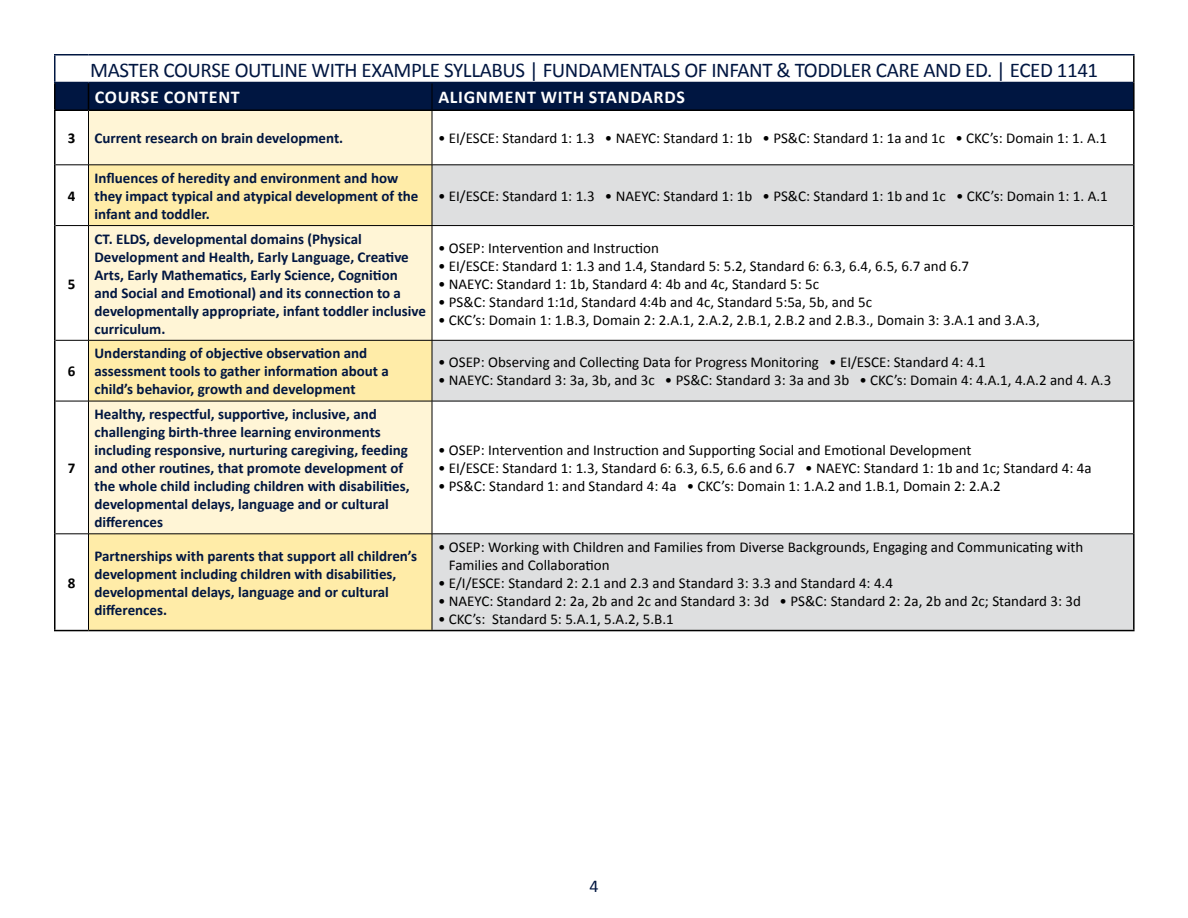
<style>
.page{position:relative;width:1188px;height:918px;background:#fff}
.page>*{position:absolute;margin:0;border:0;box-sizing:border-box;transform-origin:0 0}
.t1{font:21px "Calibri";letter-spacing:-.02em;color:#001641}
.t2{font:700 18px "Calibri";letter-spacing:.04em;color:#fff}
.t3{font:18px "Calibri";color:#001641}
.t4{font:15px/18px "Calibri";color:#000}
.t5{font:700 15px/18px "Calibri";color:#001641}
.t6{font:700 15px "Calibri";color:#000}
</style>
<div class="page">
<div style="left:89px;top:111px;width:343px;height:54px;background:#fff5d6"></div>
<svg style="left:89px;top:166px;width:343px;height:464px;background:#fdefbf"></svg>
<svg style="left:433px;top:166px;width:700px;height:464px"></svg>
<hr style="left:432px;top:111px;width:1px;height:54px;background:#000">
<hr style="left:56px;top:165px;width:32px;height:1px;background:#000">
<hr style="left:88px;top:165px;width:344px;height:1px;background:#000">
<hr style="left:432px;top:165px;width:701px;height:1px;background:#000">
<hr style="left:432px;top:165px;width:1px;height:60px;background:#000">
<hr style="left:56px;top:225px;width:32px;height:1px;background:#000">
<hr style="left:88px;top:225px;width:344px;height:1px;background:#000">
<hr style="left:432px;top:225px;width:701px;height:1px;background:#000">
<hr style="left:432px;top:226px;width:1px;height:114px;background:#000">
<hr style="left:56px;top:340px;width:32px;height:1px;background:#000">
<hr style="left:88px;top:340px;width:344px;height:1px;background:#000">
<hr style="left:432px;top:340px;width:701px;height:1px;background:#000">
<hr style="left:432px;top:340px;width:1px;height:61px;background:#000">
<hr style="left:56px;top:401px;width:32px;height:1px;background:#000">
<hr style="left:88px;top:401px;width:344px;height:1px;background:#000">
<hr style="left:432px;top:401px;width:701px;height:1px;background:#000">
<hr style="left:432px;top:401px;width:1px;height:133px;background:#000">
<hr style="left:56px;top:534px;width:32px;height:1px;background:#000">
<hr style="left:88px;top:534px;width:344px;height:1px;background:#000">
<hr style="left:432px;top:534px;width:701px;height:1px;background:#000">
<hr style="left:432px;top:534px;width:1px;height:96px;background:#000">
<div style="left:56px;top:83px;width:1077px;height:27px;background:#001641"></div>
<hr style="left:54px;top:110px;width:34px;height:1px;background:#000">
<hr style="left:88px;top:110px;width:344px;height:1px;background:#000">
<hr style="left:432px;top:110px;width:703px;height:1px;background:#000">
<hr style="left:54px;top:82px;width:34px;height:1px;background:#001641">
<hr style="left:88px;top:82px;width:344px;height:1px;background:#001641">
<hr style="left:432px;top:82px;width:701px;height:1px;background:#001641">
<hr style="left:88px;top:111px;width:1px;height:54px;background:#000">
<hr style="left:88px;top:165px;width:1px;height:60px;background:#000">
<hr style="left:88px;top:226px;width:1px;height:114px;background:#000">
<hr style="left:88px;top:340px;width:1px;height:61px;background:#000">
<hr style="left:88px;top:401px;width:1px;height:133px;background:#000">
<hr style="left:88px;top:534px;width:1px;height:96px;background:#000">
<hr style="left:54px;top:111px;width:2px;height:54px;background:#000">
<hr style="left:1133px;top:111px;width:2px;height:54px;background:#000">
<hr style="left:54px;top:165px;width:2px;height:61px;background:#000">
<hr style="left:1133px;top:165px;width:2px;height:61px;background:#000">
<hr style="left:54px;top:226px;width:2px;height:114px;background:#000">
<hr style="left:1133px;top:226px;width:2px;height:114px;background:#000">
<hr style="left:54px;top:340px;width:2px;height:61px;background:#000">
<hr style="left:1133px;top:340px;width:2px;height:61px;background:#000">
<hr style="left:54px;top:401px;width:2px;height:133px;background:#000">
<hr style="left:1133px;top:401px;width:2px;height:133px;background:#000">
<hr style="left:54px;top:534px;width:2px;height:96px;background:#000">
<hr style="left:54px;top:54px;width:34px;height:2px;background:#001641">
<hr style="left:54px;top:56px;width:2px;height:26px;background:#001641">
<hr style="left:88px;top:54px;width:344px;height:2px;background:#001641">
<hr style="left:432px;top:54px;width:703px;height:2px;background:#001641">
<hr style="left:1133px;top:56px;width:2px;height:26px;background:#000">
<hr style="left:54px;top:83px;width:2px;height:27px;background:#000">
<hr style="left:1133px;top:82px;width:2px;height:28px;background:#000">
<hr style="left:1133px;top:534px;width:2px;height:96px;background:#000">
<hr style="left:54px;top:630px;width:34px;height:1px;background:#000">
<hr style="left:88px;top:630px;width:344px;height:1px;background:#000">
<hr style="left:432px;top:630px;width:703px;height:1px;background:#000">
<p class="t1" style="left:90px;top:57px;width:1010px">MASTER COURSE OUTLINE WITH EXAMPLE SYLLABUS | FUNDAMENTALS OF INFANT &amp; TODDLER CARE AND ED. | ECED 1141</p>
<p class="t2" style="left:95px;top:84px;width:146px">COURSE CONTENT</p>
<p class="t2" style="left:438px;top:84px;width:248px">ALIGNMENT WITH STANDARDS</p>
<p class="t6" style="left:68px;top:128px;width:9px">3</p>
<p class="t5" style="left:94px;top:129px;width:250px">Current research on brain development.</p>
<p class="t4" style="left:438px;top:129px;width:671px">• EI/ESCE: Standard 1: 1.3 • NAEYC: Standard 1: 1b • PS&amp;C: Standard 1: 1a and 1c • CKC’s: Domain 1: 1. A.1</p>
<p class="t6" style="left:68px;top:185px;width:9px">4</p>
<p class="t6" style="left:68px;top:273px;width:9px">5</p>
<p class="t6" style="left:68px;top:361px;width:9px">6</p>
<p class="t6" style="left:68px;top:457px;width:9px">7</p>
<p class="t6" style="left:68px;top:572px;width:9px">8</p>
<p class="t5" style="left:94px;top:168px;width:326px">Influences of heredity and environment and how they impact typical and atypical development of the infant and toddler.</p>
<p class="t4" style="left:438px;top:186px;width:671px">• EI/ESCE: Standard 1: 1.3 • NAEYC: Standard 1: 1b • PS&amp;C: Standard 1: 1b and 1c • CKC’s: Domain 1: 1. A.1</p>
<p class="t5" style="left:94px;top:229px;width:333px">CT. ELDS, developmental domains (Physical Development and Health, Early Language, Creative Arts, Early Mathematics, Early Science, Cognition<br>and Social and Emotional) and its connection to a developmentally appropriate, infant toddler inclusive curriculum.</p>
<p class="t4" style="left:438px;top:238px;width:223px">• OSEP: Intervention and Instruction</p>
<p class="t4" style="left:438px;top:256px;width:533px">• EI/ESCE: Standard 1: 1.3 and 1.4, Standard 5: 5.2, Standard 6: 6.3, 6.4, 6.5, 6.7 and 6.7</p>
<p class="t4" style="left:438px;top:274px;width:383px">• NAEYC: Standard 1: 1b, Standard 4: 4b and 4c, Standard 5: 5c</p>
<p class="t4" style="left:438px;top:292px;width:436px">• PS&amp;C: Standard 1:1d, Standard 4:4b and 4c, Standard 5:5a, 5b, and 5c</p>
<p class="t4" style="left:438px;top:310px;width:603px">• CKC’s: Domain 1: 1.B.3, Domain 2: 2.A.1, 2.A.2, 2.B.1, 2.B.2 and 2.B.3., Domain 3: 3.A.1 and 3.A.3,</p>
<p class="t5" style="left:94px;top:344px;width:296px">Understanding of objective observation and assessment tools to gather information about a child’s behavior, growth and development</p>
<p class="t4" style="left:438px;top:353px;width:549px">• OSEP: Observing and Collecting Data for Progress Monitoring • EI/ESCE: Standard 4: 4.1</p>
<p class="t4" style="left:438px;top:371px;width:675px">• NAEYC: Standard 3: 3a, 3b, and 3c • PS&amp;C: Standard 3: 3a and 3b • CKC’s: Domain 4: 4.A.1, 4.A.2 and 4. A.3</p>
<p class="t5" style="left:94px;top:405px;width:317px">Healthy, respectful, supportive, inclusive, and challenging birth-three learning environments including responsive, nurturing caregiving, feeding and other routines, that promote development of the whole child including children with disabilities, developmental delays, language and or cultural differences</p>
<p class="t4" style="left:438px;top:440px;width:535px">• OSEP: Intervention and Instruction and Supporting Social and Emotional Development</p>
<p class="t4" style="left:438px;top:458px;width:655px">• EI/ESCE: Standard 1: 1.3, Standard 6: 6.3, 6.5, 6.6 and 6.7 • NAEYC: Standard 1: 1b and 1c; Standard 4: 4a</p>
<p class="t4" style="left:438px;top:476px;width:564px">• PS&amp;C: Standard 1: and Standard 4: 4a • CKC’s: Domain 1: 1.A.2 and 1.B.1, Domain 2: 2.A.2</p>
<p class="t5" style="left:94px;top:546px;width:324px">Partnerships with parents that support all children’s development including children with disabilities, developmental delays, language and or cultural differences.</p>
<p class="t4" style="left:449px;top:537px;width:636px;text-indent:-11px">• OSEP: Working with Children and Families from Diverse Backgrounds, Engaging and Communicating with<br>Families and Collaboration</p>
<p class="t4" style="left:438px;top:573px;width:457px">• E/I/ESCE: Standard 2: 2.1 and 2.3 and Standard 3: 3.3 and Standard 4: 4.4</p>
<p class="t4" style="left:438px;top:591px;width:645px">• NAEYC: Standard 2: 2a, 2b and 2c and Standard 3: 3d • PS&amp;C: Standard 2: 2a, 2b and 2c; Standard 3: 3d</p>
<p class="t4" style="left:438px;top:609px;width:237px">• CKC’s: Standard 5: 5.A.1, 5.A.2, 5.B.1</p>
<p class="t3" style="left:589px;top:874px;width:11px">4</p>
</div>
